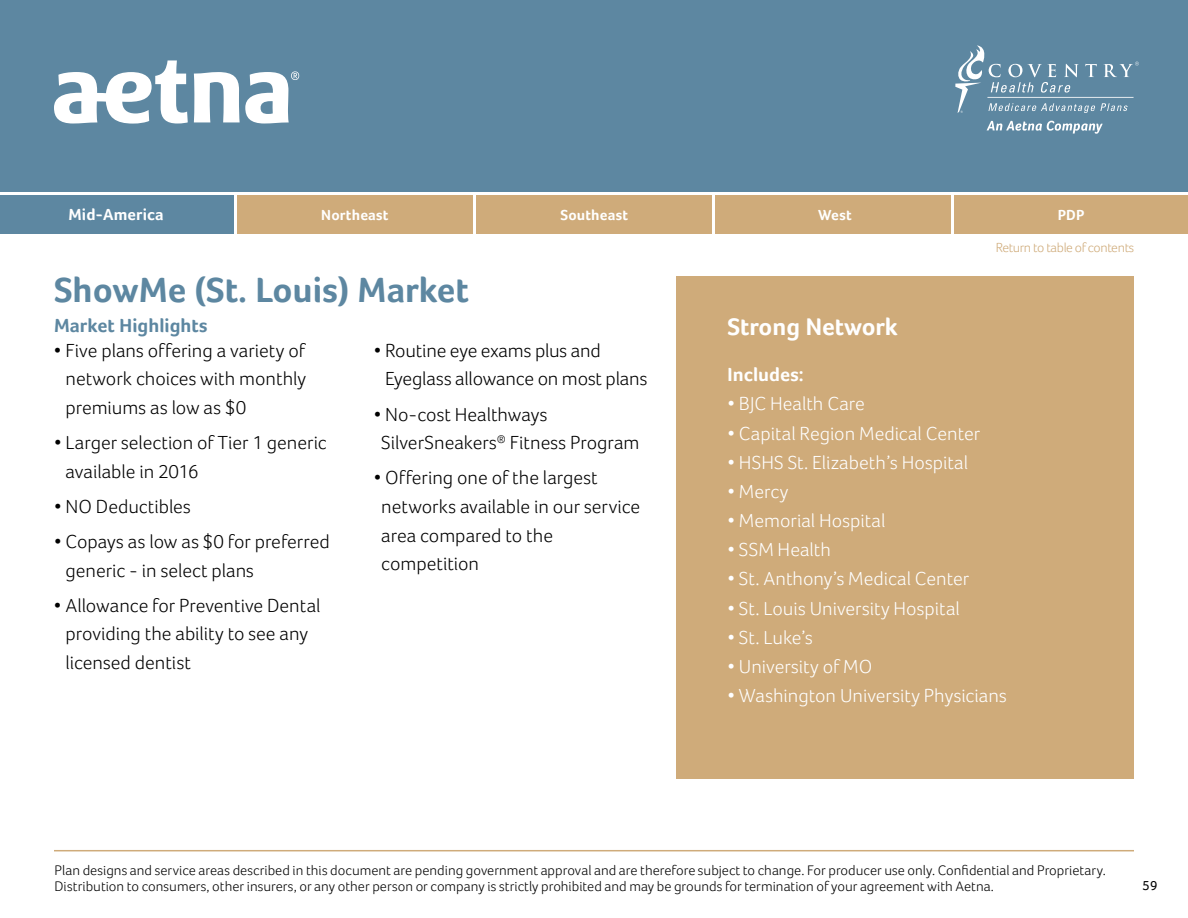
<style>
.page{position:relative;width:1188px;height:918px;background:#fff}
.page>*{position:absolute;margin:0;border:0;box-sizing:border-box;transform-origin:0 0}
.t1{font:700 36px "Foco";color:#5d87a1}
.t2{font:700 24.75px "Foco";color:#fff}
.t3{font:300 19.5px/28.5px "Foco";color:#000}
.t4{font:300 19.5px "Foco";color:#fff}
.t5{font:700 19.5px "Foco";color:#5d87a1}
.t6{font:700 19.5px "Foco";letter-spacing:.005em;color:#fff}
.t7{font:700 16.5px "Foco";letter-spacing:.01em;color:#fff}
.t8{font:700 15px "Foco";letter-spacing:.015em;color:#fff}
.t9{font:300 14.25px/16.5px "Foco";color:#000}
.t10{font:300 13.5px "Foco";letter-spacing:-.025em;color:#cfab7a}
.t11{font:13.5px "Foco";color:#000}
</style>
<div class="page">
<div style="left:0;top:0;width:1188px;height:192px;background:#5d87a1"></div>
<svg style="left:54px;top:60px;width:245px;height:64px"></svg>
<svg style="left:987px;top:121px;width:116px;height:13px"></svg>
<svg style="left:955px;top:45px;width:184px;height:68px"></svg>
<div style="left:0;top:195px;width:233px;height:38px;background:#5d87a1"></div>
<div style="left:237px;top:195px;width:236px;height:38px;background:#cfab7a"></div>
<div style="left:476px;top:195px;width:236px;height:38px;background:#cfab7a"></div>
<div style="left:716px;top:195px;width:235px;height:38px;background:#cfab7a"></div>
<div style="left:955px;top:195px;width:233px;height:38px;background:#cfab7a"></div>
<hr style="left:54px;top:850px;width:1080px;height:1px;background:#cfab7a">
<div style="left:676px;top:276px;width:458px;height:503px;background:#cfab7a"></div>
<p class="t7" style="left:68px;top:205px;width:97px">Mid-America</p>
<p class="t8" style="left:321px;top:206px;width:69px">Northeast</p>
<p class="t8" style="left:560px;top:206px;width:69px">Southeast</p>
<p class="t8" style="left:818px;top:206px;width:35px">West</p>
<p class="t8" style="left:1058px;top:206px;width:28px">PDP</p>
<h1 class="t1" style="left:54px;top:268px;width:416px">ShowMe (St. Louis) Market</h1>
<p class="t5" style="left:54px;top:314px;width:155px">Market Highlights</p>
<p class="t3" style="left:65px;top:336px;width:242px;text-align:justify;text-indent:-11px">• Five plans offering a variety of network choices with monthly premiums as low as $0</p>
<p class="t3" style="left:65px;top:428px;width:263px;text-indent:-11px">• Larger selection of Tier 1 generic available in 2016</p>
<p class="t3" style="left:54px;top:492px;width:138px">• NO Deductibles</p>
<p class="t3" style="left:65px;top:527px;width:266px;text-indent:-11px">• Copays as low as $0 for preferred generic - in select plans</p>
<p class="t3" style="left:65px;top:591px;width:257px;text-indent:-11px">• Allowance for Preventive Dental providing the ability to see any licensed dentist</p>
<p class="t3" style="left:385px;top:336px;width:264px;text-indent:-11px">• Routine eye exams plus and<br>Eyeglass allowance on most plans</p>
<p class="t3" style="left:381px;top:400px;width:260px;text-indent:-8px">• No-cost Healthways<br>SilverSneakers<sup>®</sup> Fitness Program</p>
<p class="t3" style="left:381px;top:464px;width:260px;text-indent:-8px">• Offering one of the largest networks available in our service area compared to the competition</p>
<p class="t10" style="left:996px;top:240px;width:140px">Return to table of contents</p>
<p class="t2" style="left:727px;top:312px;width:172px">Strong Network</p>
<p class="t6" style="left:727px;top:363px;width:78px">Includes:</p>
<p class="t4" style="left:727px;top:393px;width:139px">• BJC Health Care</p>
<p class="t4" style="left:727px;top:422px;width:254px">• Capital Region Medical Center</p>
<p class="t4" style="left:727px;top:451px;width:242px">• HSHS St. Elizabeth’s Hospital</p>
<p class="t4" style="left:727px;top:480px;width:62px">• Mercy</p>
<p class="t4" style="left:727px;top:509px;width:160px">• Memorial Hospital</p>
<p class="t4" style="left:727px;top:538px;width:105px">• SSM Health</p>
<p class="t4" style="left:727px;top:568px;width:243px">• St. Anthony’s Medical Center</p>
<p class="t4" style="left:727px;top:597px;width:234px">• St. Louis University Hospital</p>
<p class="t4" style="left:727px;top:626px;width:87px">• St. Luke’s</p>
<p class="t4" style="left:727px;top:655px;width:146px">• University of MO</p>
<p class="t4" style="left:727px;top:684px;width:281px">• Washington University Physicians</p>
<p class="t9" style="left:55px;top:861px;width:1053px">Plan designs and service areas described in this document are pending government approval and are therefore subject to change. For producer use only. Confidential and Proprietary.<br>Distribution to consumers, other insurers, or any other person or company is strictly prohibited and may be grounds for termination of your agreement with Aetna.</p>
<p class="t11" style="left:1143px;top:878px;width:16px">59</p>
</div>
